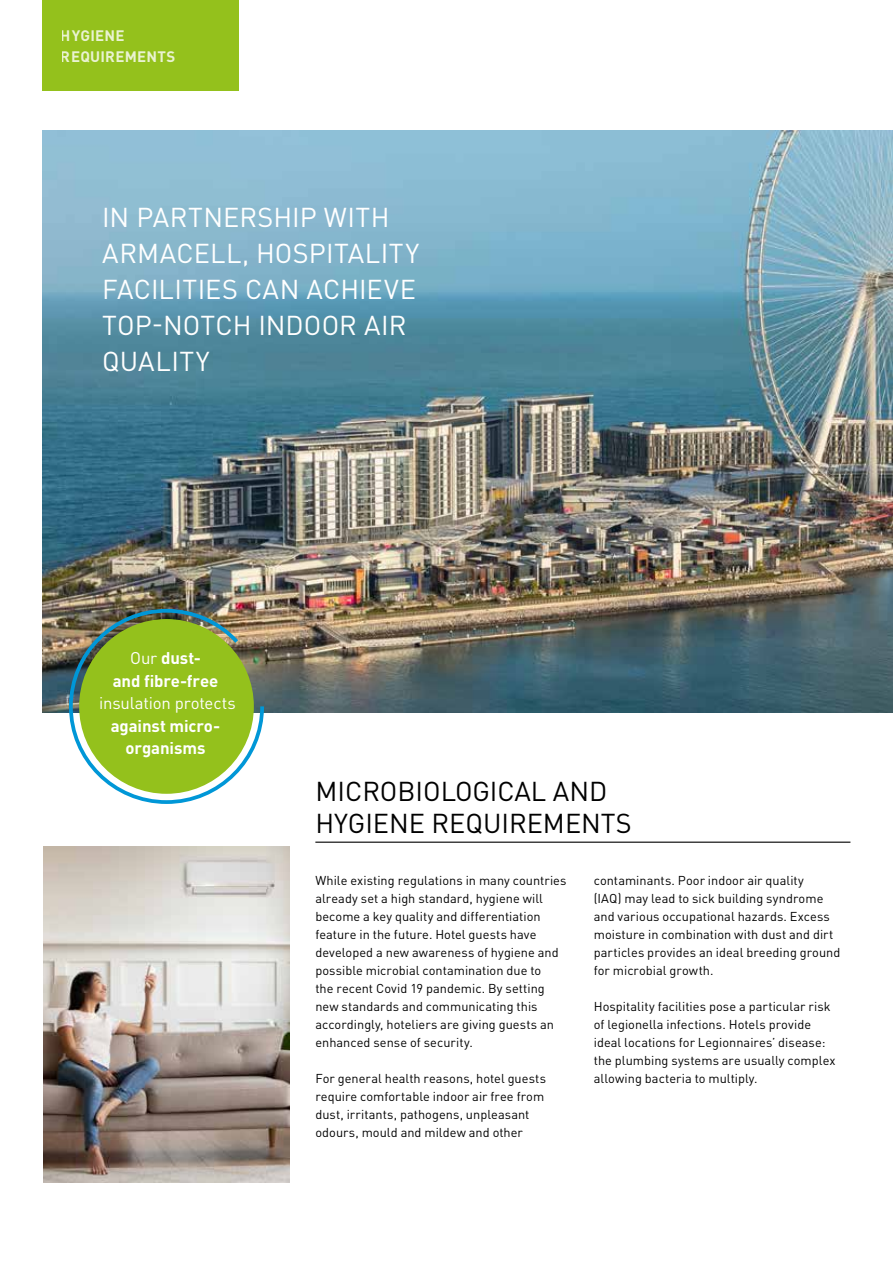
<style>
.page{position:relative;width:893px;height:1263px;background:#fff}
.page>*{position:absolute;margin:0;border:0;box-sizing:border-box;transform-origin:0 0}
.t1{font:27px/36px "DIN Pro";letter-spacing:.005em;color:#fff}
.t2{font:27px/32.4px "DIN Pro";color:#000}
.t3{font:700 16.8px/22.5px "DIN Pro";letter-spacing:-.005em;color:#fff;text-align:center}
.t4{font:16.8px "DIN Pro";letter-spacing:-.01em;color:#fff}
.t5{font:700 15px/21px "DIN Pro";letter-spacing:.015em;color:#fff}
.t6{font:12.75px/18px "DIN Pro";letter-spacing:.005em;color:#000}
.s1{font-weight:400}
</style>
<div class="page">
<img style="left:43px;top:130px;width:850px;height:583px">
<img style="left:43px;top:846px;width:246px;height:336px">
<div style="left:43px;top:0;width:196px;height:91px;background:#94c11c"></div>
<hr style="left:315px;top:842px;width:535px;height:1px;background:#000">
<svg style="left:67px;top:607px;width:199px;height:197px;background:#97b954"></svg>
<p class="t5" style="left:61px;top:23px;width:116px">HYGIENE<br>REQUIREMENTS</p>
<h1 class="t1" style="left:102px;top:197px;width:319px">IN PARTNERSHIP WITH<br>ARMACELL, HOSPITALITY<br>FACILITIES CAN ACHIEVE<br>TOP-NOTCH INDOOR AIR<br>QUALITY</h1>
<h2 class="t3" style="left:113px;top:645px;width:107px"><span class="s1">Our</span> dust-<br>and fibre-free</h2>
<h2 class="t4" style="left:99px;top:690px;width:138px">insulation protects</h2>
<h2 class="t3" style="left:111px;top:712px;width:111px">against micro&shy;organisms</h2>
<h1 class="t2" style="left:315px;top:772px;width:318px">MICROBIOLOGICAL AND<br>HYGIENE REQUIREMENTS</h1>
<p class="t6" style="left:315px;top:870px;width:253px">While existing regulations in many countries already set a high standard, hygiene will become a key quality and differentiation feature in the future. Hotel guests have developed a new awareness of hygiene and possible microbial contamination due to<br>the recent Covid 19 pandemic. By setting new standards and communicating this accordingly, hoteliers are giving guests an enhanced sense of security.</p>
<p class="t6" style="left:315px;top:1068px;width:232px">For general health reasons, hotel guests require comfortable indoor air free from dust, irritants, pathogens, unpleasant odours, mould and mildew and other</p>
<p class="t6" style="left:594px;top:870px;width:248px">contaminants. Poor indoor air quality<br>(IAQ) may lead to sick building syndrome and various occupational hazards. Excess moisture in combination with dust and dirt particles provides an ideal breeding ground for microbial growth.</p>
<p class="t6" style="left:594px;top:996px;width:243px">Hospitality facilities pose a particular risk of legionella infections. Hotels provide ideal locations for Legionnaires’ disease: the plumbing systems are usually complex allowing bacteria to multiply.</p>
</div>
